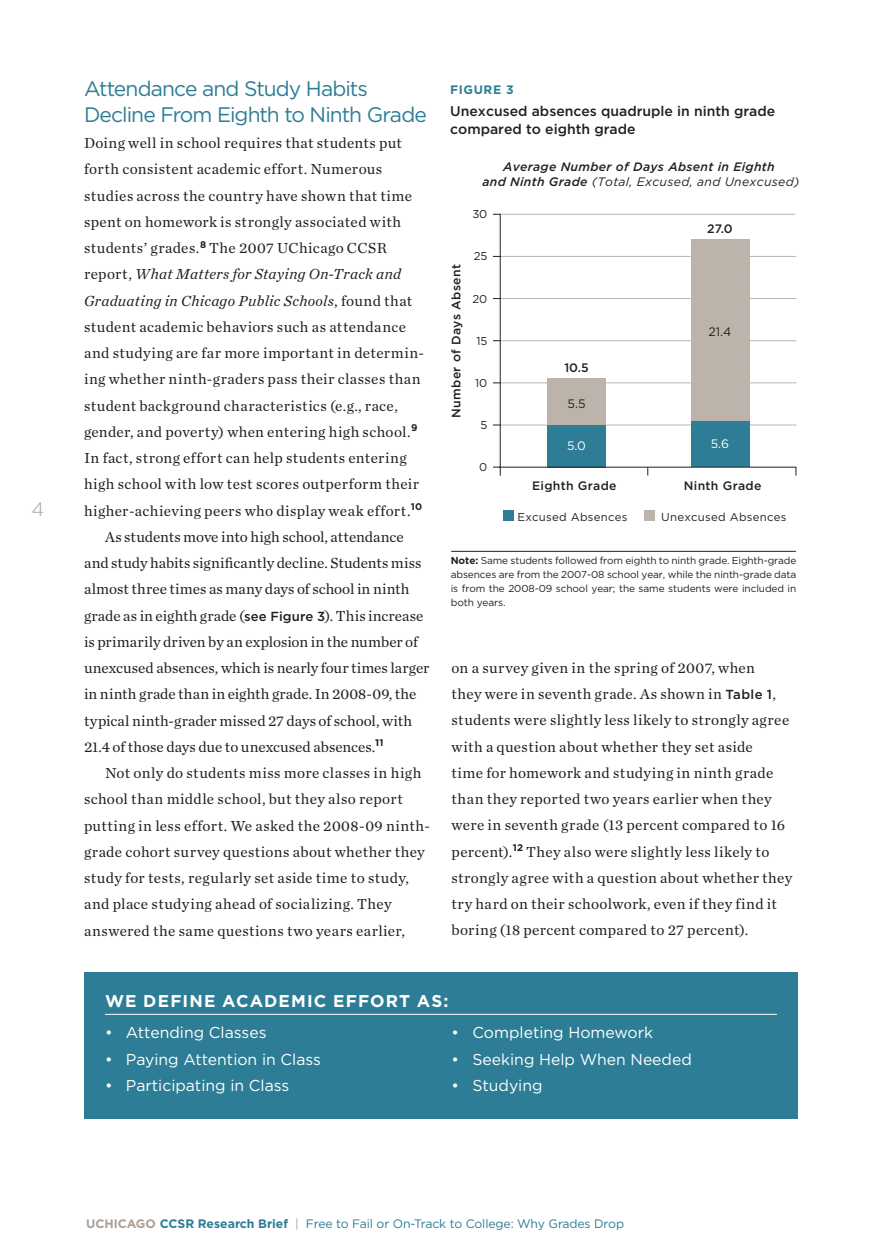
<style>
.page{position:relative;width:882px;height:1260px;background:#fff}
.page>*{position:absolute;margin:0;border:0;box-sizing:border-box;transform-origin:0 0}
.B_Head-Gotham{font:21px/26.2px "Gotham";letter-spacing:-.045em;color:#2d7d96}
.t1{font:300 19.25px "Gotham";color:#aba095}
.Chapter_Subhead{font:700 16.97px "Gotham";letter-spacing:.065em;color:#fff}
.Body_Bullet-Gotham{font:15.75px "Gotham";color:#fff}
.Body_text_2-Chronicl{font:15.22px/26.2px "Chronicle Text G1";letter-spacing:.015em;color:#231f20}
.Body_Text_1-Chronicl{font:15.22px/26.2px "Chronicle Text G1";letter-spacing:.025em;color:#231f20}
.t2{font:500 14px/17.5px "Gotham";color:#231f20}
.t3{font:italic 500 12.25px/14.9px "Gotham";letter-spacing:.025em;color:#231f20;text-align:center}
.t4{font:12.25px "Gotham";letter-spacing:-.01em;color:#2d7d96}
.t5{font:500 12.25px "Gotham";letter-spacing:.025em;color:#231f20}
.t6{font:700 12.25px "Gotham";letter-spacing:.05em;color:#2d7d96}
.t7{font:12.25px "Gotham";color:#231f20}
.t8{font:12.25px "Gotham";color:#fff}
.t9{font:11.38px "Gotham";letter-spacing:.025em;color:#231f20}
.t10{font:10.15px/14px "Gotham";letter-spacing:-.01em;color:#231f20;text-align:justify}
.s1{font-style:italic}
.s2{font-family:"Gotham";font-weight:500;font-size:13.12px}
.s3{font-weight:400}
.s4{font-weight:700}
.s5{font-weight:700;color:#aba095}
.s6{color:#aba095}
</style>
<div class="page">
<div style="left:84px;top:972px;width:714px;height:147px;background:#2d7d96"></div>
<hr style="left:105px;top:1014px;width:672px;height:1px;background:#fff">
<hr style="left:501px;top:256px;width:295px;height:1px;background:#bcb4ab">
<hr style="left:500px;top:298px;width:296px;height:1px;background:#bcb4ab">
<hr style="left:501px;top:340px;width:295px;height:1px;background:#bcb4ab">
<hr style="left:500px;top:382px;width:296px;height:1px;background:#bcb4ab">
<hr style="left:500px;top:425px;width:296px;height:1px;background:#bcb4ab">
<hr style="left:499px;top:214px;width:296px;height:1px;background:#bcb4ab">
<div style="left:493px;top:214px;width:8px;height:254px;border:1px solid #231f20"></div>
<div style="left:645px;top:511px;width:10px;height:10px;background:#bcb4ab"></div>
<div style="left:503px;top:511px;width:11px;height:10px;background:#2d7d96"></div>
<hr style="left:451px;top:551px;width:345px;height:1px;background:#231f20">
<div style="left:547px;top:378px;width:59px;height:47px;background:#bcb4ab"></div>
<div style="left:547px;top:425px;width:59px;height:42px;background:#2d7d96"></div>
<div style="left:691px;top:239px;width:59px;height:185px;background:#bcb4ab"></div>
<div style="left:691px;top:421px;width:59px;height:46px;background:#2d7d96"></div>
<hr style="left:499px;top:467px;width:297px;height:1px;background:#231f20">
<p class="t1" style="left:32px;top:497px;width:14px">4</p>
<p class="B_Head-Gotham" style="left:84px;top:75px;width:344px">Attendance and Study Habits<br>Decline From Eighth to Ninth Grade</p>
<p class="Body_Text_1-Chronicl" style="left:84px;top:129px;width:342px">Doing well in school requires that students put forth consistent academic effort. Numerous studies across the country have shown that time spent on homework is strongly associated with students’ grades.<sup>8</sup> The 2007 UChicago CCSR report, <span class="s1">What Matters for Staying On-Track and Graduating in Chicago Public Schools</span>, found that student academic behaviors such as attendance and studying are far more important in determin&shy;ing whether ninth-graders pass their classes than student background characteristics (e.g., race, gender, and poverty) when entering high school.<sup>9<br></sup>In fact, strong effort can help students entering high school with low test scores outperform their higher-achieving peers who display weak effort.<sup>10</sup></p>
<p class="Body_text_2-Chronicl" style="left:84px;top:523px;width:347px;text-indent:21px">As students move into high school, attendance and study habits significantly decline. Students miss almost three times as many days of school in ninth grade as in eighth grade (<span class="s2">see Figure 3</span>). This increase is primarily driven by an explosion in the number of unexcused absences, which is nearly four times larger in ninth grade than in eighth grade. In 2008-09, the typical ninth-grader missed 27 days of school, with 21.4 of those days due to unexcused absences.<sup>11</sup></p>
<p class="Body_text_2-Chronicl" style="left:84px;top:759px;width:348px;text-indent:21px">Not only do students miss more classes in high school than middle school, but they also report putting in less effort. We asked the 2008-09 ninth&shy;grade cohort survey questions about whether they study for tests, regularly set aside time to study, and place studying ahead of socializing. They answered the same questions two years earlier,</p>
<p class="t6" style="left:450px;top:81px;width:65px">FIGURE 3</p>
<p class="t2" style="left:450px;top:102px;width:327px">Unexcused absences quadruple in ninth grade compared to eighth grade</p>
<p class="t3" style="left:482px;top:159px;width:319px">Average Number of Days Absent in Eighth<br>and Ninth Grade <span class="s3">(Total, Excused, and Unexcused)</span></p>
<p class="t9" style="left:472px;top:207px;width:17px">30</p>
<p class="t5" style="left:448px;top:418px;width:155px;rotate:-90deg">Number of Days Absent</p>
<p class="t9" style="left:474px;top:249px;width:15px">25</p>
<p class="t9" style="left:473px;top:291px;width:16px">20</p>
<p class="t9" style="left:476px;top:333px;width:13px">15</p>
<p class="t9" style="left:475px;top:376px;width:14px">10</p>
<p class="t9" style="left:480px;top:418px;width:8px">5</p>
<p class="t9" style="left:479px;top:460px;width:10px">0</p>
<p class="t5" style="left:707px;top:221px;width:27px">27.0</p>
<p class="t5" style="left:564px;top:360px;width:26px">10.5</p>
<p class="t7" style="left:568px;top:395px;width:19px">5.5</p>
<p class="t8" style="left:567px;top:438px;width:21px">5.0</p>
<p class="t7" style="left:709px;top:324px;width:24px">21.4</p>
<p class="t8" style="left:711px;top:436px;width:20px">5.6</p>
<p class="t5" style="left:532px;top:478px;width:86px">Eighth Grade</p>
<p class="t5" style="left:684px;top:478px;width:79px">Ninth Grade</p>
<p class="t9" style="left:517px;top:509px;width:112px">Excused Absences</p>
<p class="t9" style="left:661px;top:509px;width:127px">Unexcused Absences</p>
<p class="t10" style="left:451px;top:553px;width:347px"><span class="s4">Note:</span> Same students followed from eighth to ninth grade. Eighth-grade absences are from the 2007-08 school year, while the ninth-grade data is from the 2008-09 school year; the same students were included in both years.</p>
<p class="Body_text_2-Chronicl" style="left:452px;top:654px;width:342px">on a survey given in the spring of 2007, when<br>they were in seventh grade. As shown in <span class="s2">Table 1</span>, students were slightly less likely to strongly agree with a question about whether they set aside<br>time for homework and studying in ninth grade than they reported two years earlier when they were in seventh grade (13 percent compared to 16 percent).<sup>12</sup> They also were slightly less likely to strongly agree with a question about whether they try hard on their schoolwork, even if they find it boring (18 percent compared to 27 percent).</p>
<p class="Chapter_Subhead" style="left:105px;top:990px;width:345px">WE DEFINE ACADEMIC EFFORT AS:</p>
<p class="Body_Bullet-Gotham" style="left:105px;top:1023px;width:163px">• Attending Classes</p>
<p class="Body_Bullet-Gotham" style="left:105px;top:1049px;width:218px">• Paying Attention in Class</p>
<p class="Body_Bullet-Gotham" style="left:105px;top:1075px;width:186px">• Participating in Class</p>
<p class="Body_Bullet-Gotham" style="left:452px;top:1023px;width:203px">• Completing Homework</p>
<p class="Body_Bullet-Gotham" style="left:452px;top:1049px;width:242px">• Seeking Help When Needed</p>
<p class="Body_Bullet-Gotham" style="left:452px;top:1075px;width:93px">• Studying</p>
<p class="t4" style="left:86px;top:1216px;width:540px"><span class="s5">UCHICAGO</span> <span class="s4">CCSR Research Brief</span> <span class="s6">|</span> Free to Fail or On-Track to College: Why Grades Drop</p>
</div>
